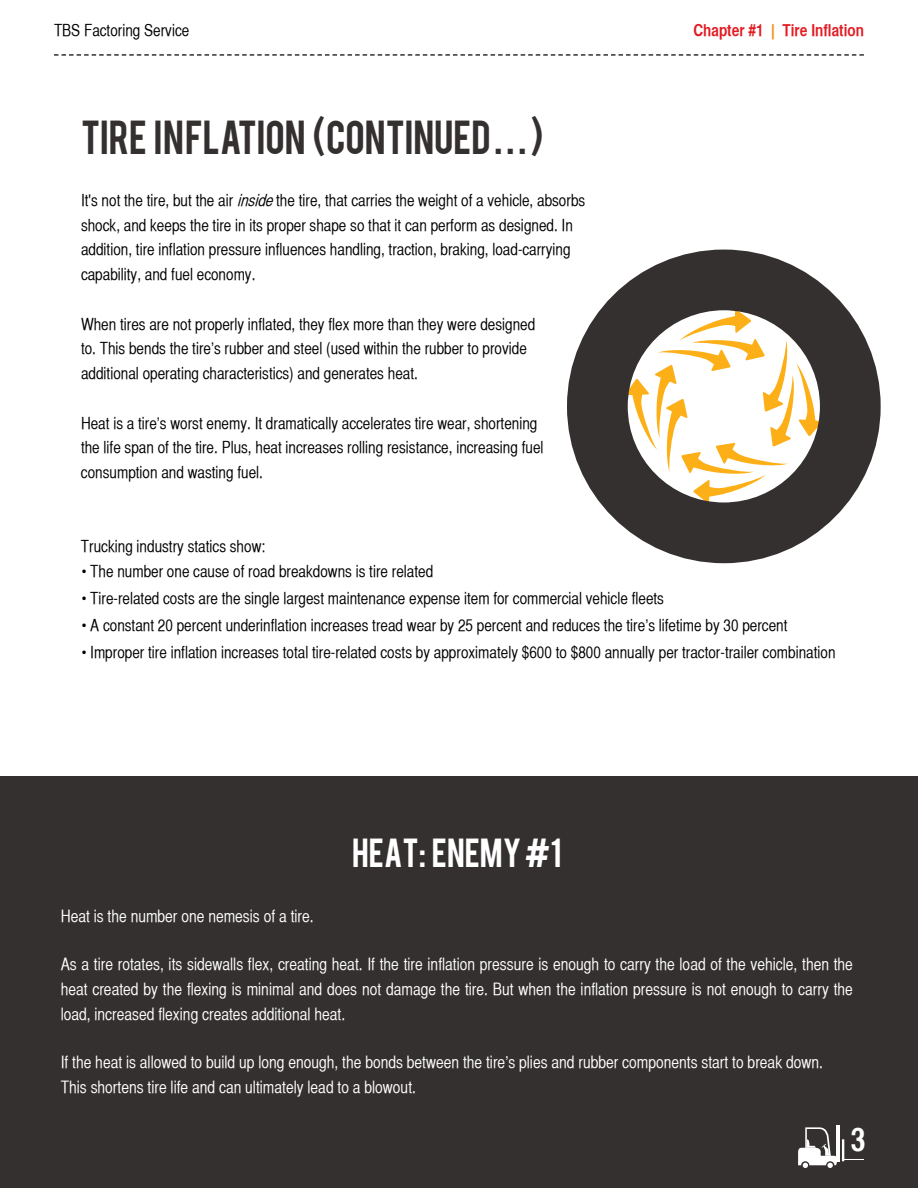
<style>
.page{position:relative;width:918px;height:1188px;background:#fff}
.page>*{position:absolute;margin:0;border:0;box-sizing:border-box;transform-origin:0 0}
.t1{font:37.5px "Bebas";color:#34302f}
.t2{font:32.55px "Helvetica CY Bold";color:#fff}
.t3{font:31.95px "Bebas";color:#fff}
.t4{font:16.8px/25.3px "Helvetica CY Plain";color:#fff;text-align:justify}
.t5{font:16.5px/24.8px "Helvetica CY Plain";color:#000}
.t6{font:16.5px "Helvetica CY Bold";color:#e31b23}
.s1{color:#f7941e}
.s2{font-family:"Helvetica CY"}
.s3{font-family:"Helvetica CY";font-style:italic}
</style>
<div class="page">
<div style="left:0;top:776px;width:918px;height:412px;background:#34302f"></div>
<svg style="left:54px;top:54px;width:810px;height:2px"></svg>
<hr style="left:837px;top:1126px;width:3px;height:36px;background:#fff">
<svg style="left:798px;top:1127px;width:66px;height:41px"></svg>
<svg style="left:629px;top:312px;width:190px;height:189px"></svg>
<div style="left:567px;top:250px;width:314px;height:313px;border:61px solid #34302f;border-radius:50%"></div>
<p class="t5" style="left:54px;top:18px;width:137px">TBS Factoring Service</p>
<p class="t6" style="left:694px;top:20px;width:172px">Chapter #1 <span class="s1">|</span> Tire Inflation</p>
<h1 class="t1" style="left:81px;top:110px;width:464px">TIRE INFLATION (CONTINUED . . . )</h1>
<p class="t5" style="left:81px;top:188px;width:506px">It<span class="s2">'s</span> not the tire, but the air <span class="s3">inside</span>the tire, that carries the weight of a vehicle, absorbs shock<span class="s2">,</span> and keeps the tire in its proper shape so that it can perform as designed. In addition, tire inflation pressure influence<span class="s2">s</span> handling, traction, braking, load-carrying capability<span class="s2">,</span> and fuel economy.</p>
<p class="t5" style="left:81px;top:311px;width:456px">When tires are not properly inflated, they flex more than they were designed to. This bends the tire’s rubber and steel (used within the rubber to provide additional operating characteristics) and generates heat.</p>
<p class="t5" style="left:81px;top:410px;width:464px">Heat is a tire’s worst enemy. It dramatically accelerates tire wear, shortening the life <span class="s2">span</span> of the tire. Plus, heat increases rolling resistance, <span class="s2">increasing</span> fuel consumption and wasting fuel.</p>
<p class="t5" style="left:81px;top:534px;width:186px">Trucking industry statics show:</p>
<p class="t5" style="left:82px;top:559px;width:353px">• The number one cause of road breakdowns is tire related</p>
<p class="t5" style="left:82px;top:586px;width:584px">• Tire-related costs are the single largest maintenance expense item for commercial vehicle fleets</p>
<p class="t5" style="left:82px;top:613px;width:707px">• A constant 20 percent underinflation increases tread wear by 25 percent and reduces the tire’s lifetime by 30 percent</p>
<p class="t5" style="left:82px;top:640px;width:755px">• Improper tire inflation increases total tire-related costs by approximately $600 to $800 annually per tractor-trailer combination</p>
<h3 class="t3" style="left:352px;top:829px;width:211px">HEAT: ENEMY #1</h3>
<p class="t4" style="left:61px;top:903px;width:255px">Heat is the number one nemesis of a tire.</p>
<p class="t4" style="left:61px;top:951px;width:794px">As a tire rotates, its sidewalls flex, creating heat. If the tire inflation pressure is enough to carry the load of the vehicle, then the heat created by the flexing is minimal and does not damage the tire. But when the inflation pressure is not enough to carry the load, increased flexing creates additional heat.</p>
<p class="t4" style="left:61px;top:1049px;width:764px">If the heat is allowed to build up long enough, the bonds between the tire’s plies and rubber components start to break down.<br>This shortens tire life and can ultimately lead to a blowout.</p>
<h2 class="t2" style="left:851px;top:1120px;width:16px">3</h2>
</div>
